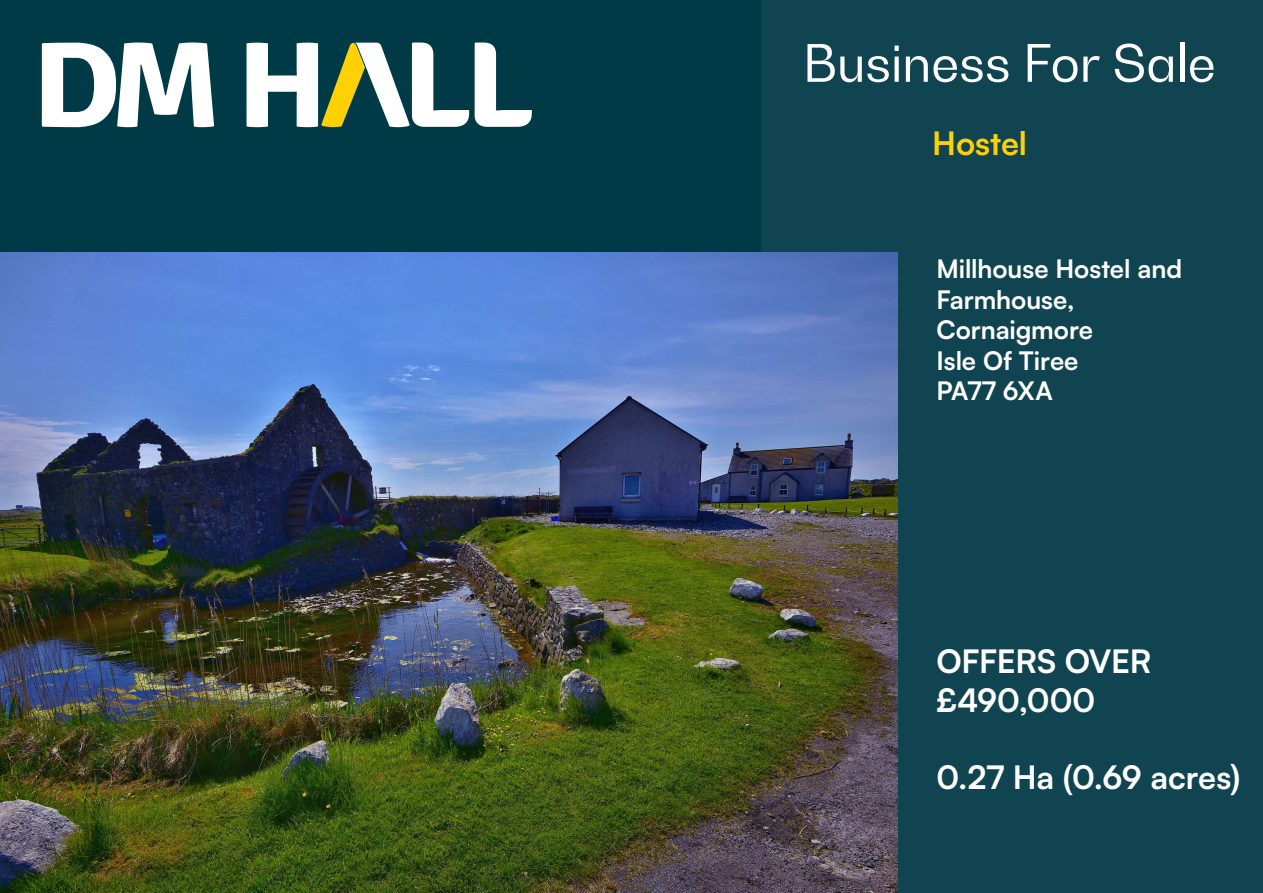
<style>
.page{position:relative;width:1263px;height:893px;background:#fff}
.page>*{position:absolute;margin:0;border:0;box-sizing:border-box;transform-origin:0 0}
.t1{font:51px "Bw Gradual DEMO";letter-spacing:-.01em;color:#fff}
.Sizes{font:700 32.25px/38.7px "Satoshi";letter-spacing:-.005em;color:#fff}
.retail_industrial_office_etc{font:700 32.25px "Satoshi";color:#fed105}
.Address{font:700 25.5px/30.6px "Satoshi";color:#fff}
</style>
<div class="page">
<div style="left:0;top:0;width:863px;height:893px;background:#003a47"></div>
<div style="left:762px;top:0;width:501px;height:893px;background:#114451"></div>
<svg style="left:42px;top:43px;width:172px;height:84px"></svg>
<svg style="left:475px;top:43px;width:57px;height:84px"></svg>
<svg style="left:247px;top:43px;width:222px;height:84px"></svg>
<img style="left:0;top:252px;width:898px;height:641px">
<p class="t1" style="left:803px;top:30px;width:415px">Business For Sale</p>
<p class="retail_industrial_office_etc" style="left:932px;top:120px;width:96px">Hostel</p>
<p class="Address" style="left:936px;top:252px;width:247px">Millhouse Hostel and<br>Farmhouse,</p>
<p class="Address" style="left:936px;top:313px;width:158px">Cornaigmore</p>
<p class="Address" style="left:936px;top:344px;width:144px">Isle Of Tiree</p>
<p class="Address" style="left:936px;top:374px;width:118px">PA77 6XA</p>
<p class="Sizes" style="left:936px;top:640px;width:217px">OFFERS OVER £490,000</p>
<p class="Sizes" style="left:936px;top:756px;width:305px">0.27 Ha (0.69 acres)</p>
</div>
